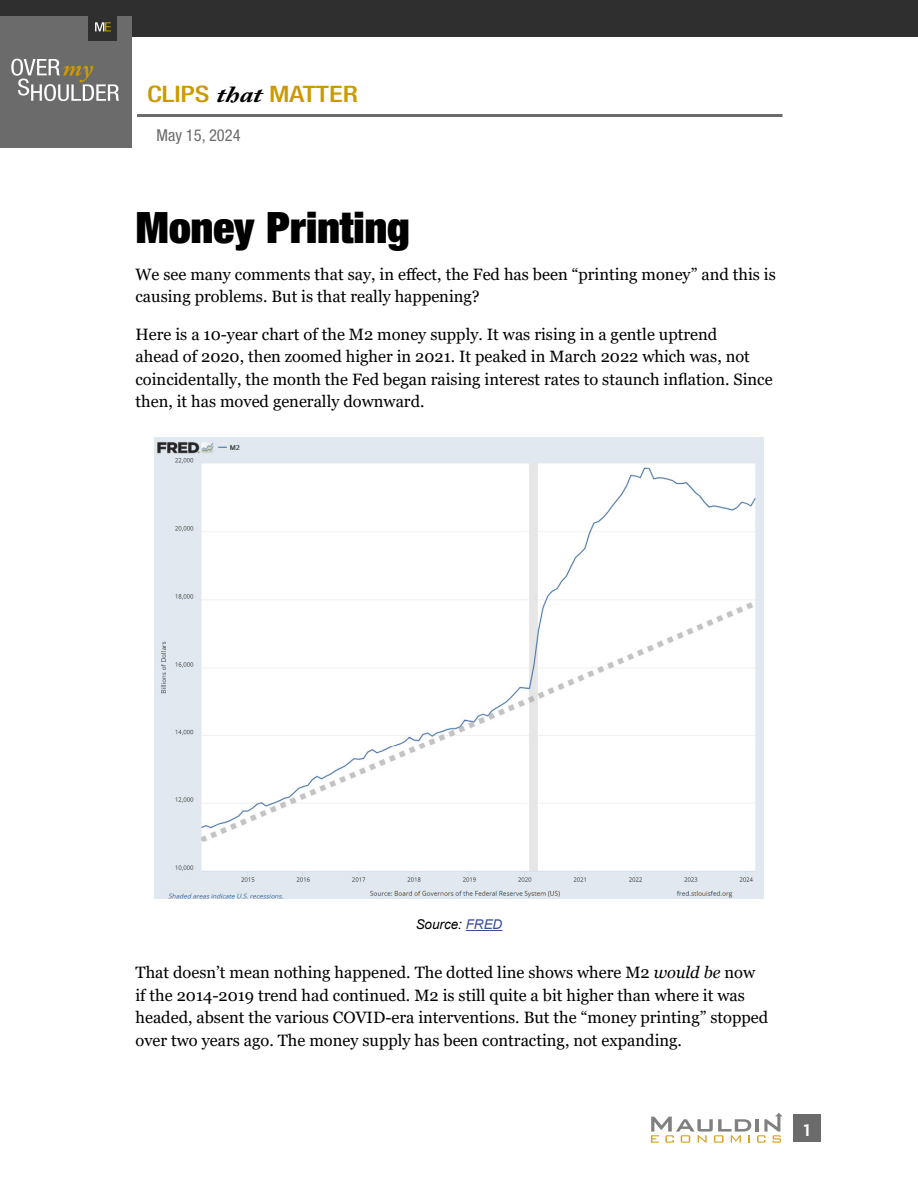
<style>
.page{position:relative;width:918px;height:1188px;background:#fff}
.page>*{position:absolute;margin:0;border:0;box-sizing:border-box;transform-origin:0 0}
.t1{font:900 condensed 43.35px "Helvetica Neue LT Std";color:#000}
.t2{font:500 condensed 22.65px "Helvetica Neue";color:#c90;scale:1.25 1}
.t3{font:16.5px/22.4px "Georgia";color:#000}
.t4{font:condensed 16.5px "Helvetica Neue";color:#6b6b6b}
.t5{font:700 16.5px "Roboto Condensed";color:#fff}
.t6{font:italic 13.5px "Arial";color:#000}
.s1{font-family:"Adobe Caslon Pro";font-weight:700;font-style:italic;font-stretch:normal;color:#000}
.s2{color:#394c95}
.s3{font-style:italic}
</style>
<div class="page">
<div style="left:0;top:0;width:918px;height:38px;background:#2f2f2f"></div>
<div style="left:0;top:16px;width:131px;height:132px;background:#6b6b6b"></div>
<svg style="left:11px;top:59px;width:108px;height:42px"></svg>
<div style="left:88px;top:12px;width:29px;height:29px;background:#2f2f2f"></div>
<svg style="left:95px;top:22px;width:16px;height:9px"></svg>
<hr style="left:137px;top:114px;width:645px;height:3px;background:#6b6b6b">
<svg style="left:651px;top:1113px;width:132px;height:30px"></svg>
<div style="left:794px;top:1114px;width:27px;height:27px;background:#6b6b6b"></div>
<hr style="left:466px;top:930px;width:36px;height:1px;background:#394c95">
<img style="left:154px;top:437px;width:610px;height:462px">
<h2 class="t2" style="left:147px;top:81px;width:170px">CLIPS <span class="s1">that</span> MATTER</h2>
<p class="t4" style="left:157px;top:125px;width:86px">May 15, 2024</p>
<h1 class="t1" style="left:136px;top:199px;width:276px">Money Printing</h1>
<p class="t3" style="left:136px;top:263px;width:642px">We see many comments that say, in effect, the Fed has been “printing money” and this is causing problems. But is that really happening?</p>
<p class="t3" style="left:136px;top:323px;width:639px">Here is a 10-year chart of the M2 money supply. It was rising in a gentle uptrend<br>ahead of 2020, then zoomed higher in 2021. It peaked in March 2022 which was, not coincidentally, the month the Fed began raising interest rates to staunch inflation. Since then, it has moved generally downward.</p>
<p class="t6" style="left:416px;top:916px;width:88px">Source: <span class="s2">FRED</span></p>
<p class="t3" style="left:136px;top:962px;width:634px">That doesn’t mean nothing happened. The dotted line shows where M2 <span class="s3">would be</span> now if the 2014-2019 trend had continued. M2 is still quite a bit higher than where it was headed, absent the various COVID-era interventions. But the “money printing” stopped over two years ago. The money supply has been contracting, not expanding.</p>
<p class="t5" style="left:803px;top:1119px;width:10px">1</p>
</div>
